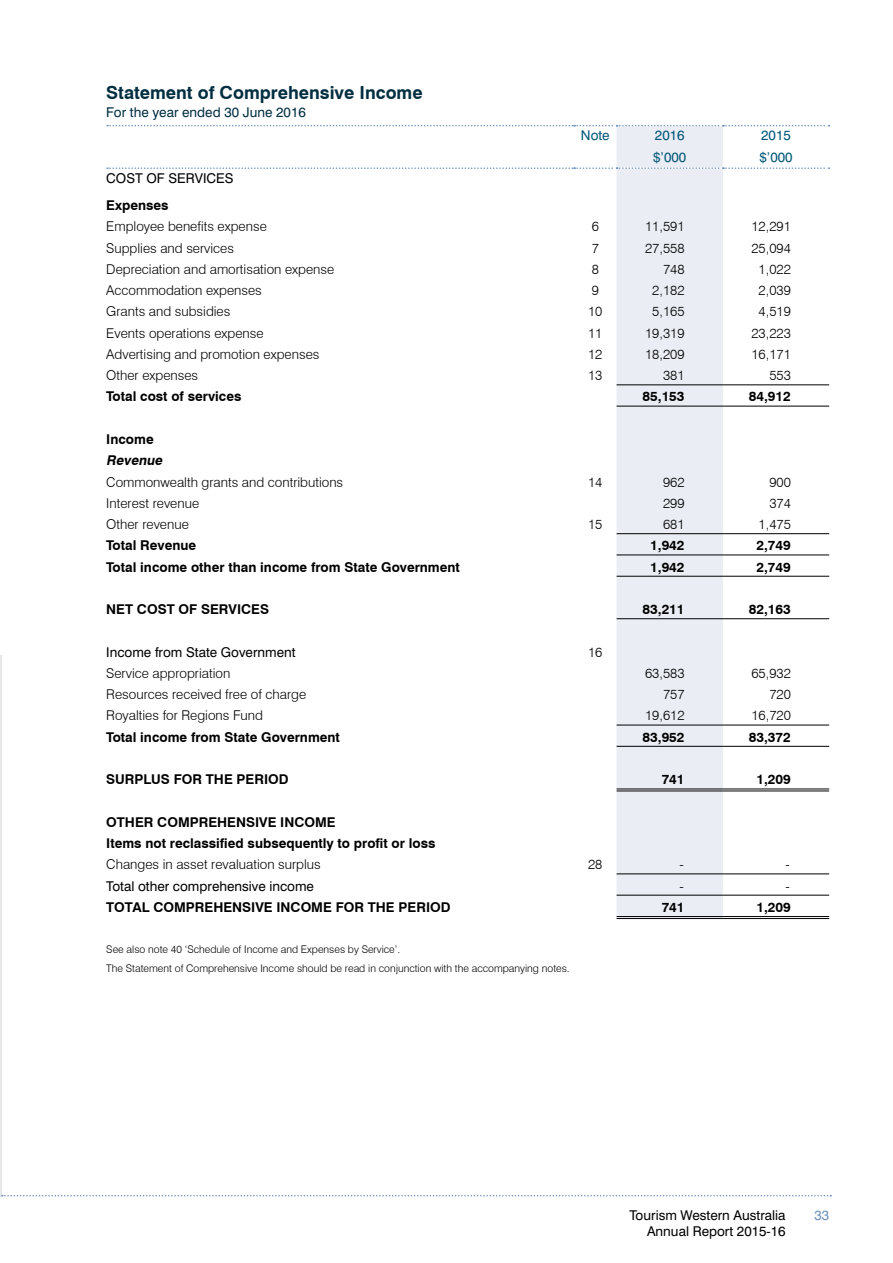
<style>
.page{position:relative;width:893px;height:1263px;background:#fff}
.page>*{position:absolute;margin:0;border:0;box-sizing:border-box;transform-origin:0 0}
.t1{font:700 18px "Swiss 721 BT";color:#002e41}
.t2{font:300 13.5px "Swiss 721 BT";color:#000}
.t3{font:700 13.5px/21.3px "Swiss 721 BT";color:#000}
.t4{font:13.5px "Swiss 721 BT";color:#000}
.t5{font:13.5px "Swiss 721 BT";color:#002e41}
.t6{font:13.5px "Swiss 721 BT";color:#005677}
.t7{font:italic 700 13.5px "Swiss 721 BT";color:#000}
.t8{font:13.5px "Swiss 721 BT";color:#6e91bc}
.t9{font:300 10.5px/18.3px "Swiss 721 BT";color:#000}
</style>
<div class="page">
<div style="left:617px;top:126px;width:106px;height:792px;background:#eaedf4"></div>
<svg style="left:107px;top:125px;width:722px;height:1px"></svg>
<svg style="left:107px;top:167px;width:722px;height:2px"></svg>
<hr style="left:617px;top:384px;width:106px;height:1px;background:#000">
<hr style="left:723px;top:384px;width:106px;height:1px;background:#000">
<hr style="left:617px;top:406px;width:106px;height:1px;background:#000">
<hr style="left:723px;top:406px;width:106px;height:1px;background:#000">
<hr style="left:617px;top:533px;width:106px;height:1px;background:#000">
<hr style="left:723px;top:533px;width:106px;height:1px;background:#000">
<hr style="left:617px;top:555px;width:106px;height:1px;background:#000">
<hr style="left:723px;top:555px;width:106px;height:1px;background:#000">
<hr style="left:617px;top:576px;width:106px;height:1px;background:#000">
<hr style="left:723px;top:576px;width:106px;height:1px;background:#000">
<hr style="left:617px;top:618px;width:106px;height:1px;background:#000">
<hr style="left:723px;top:618px;width:106px;height:1px;background:#000">
<hr style="left:617px;top:725px;width:106px;height:1px;background:#000">
<hr style="left:723px;top:725px;width:106px;height:1px;background:#000">
<hr style="left:617px;top:746px;width:106px;height:1px;background:#000">
<hr style="left:723px;top:746px;width:106px;height:1px;background:#000">
<hr style="left:617px;top:788px;width:106px;height:1px;background:#000">
<hr style="left:617px;top:790px;width:106px;height:1px;background:#000">
<hr style="left:723px;top:788px;width:106px;height:1px;background:#000">
<hr style="left:723px;top:790px;width:106px;height:1px;background:#000">
<hr style="left:617px;top:873px;width:106px;height:1px;background:#000">
<hr style="left:723px;top:873px;width:106px;height:1px;background:#000">
<hr style="left:617px;top:895px;width:106px;height:1px;background:#000">
<hr style="left:723px;top:895px;width:106px;height:1px;background:#000">
<hr style="left:617px;top:916px;width:106px;height:1px;background:#000">
<hr style="left:617px;top:918px;width:106px;height:1px;background:#000">
<hr style="left:723px;top:916px;width:106px;height:1px;background:#000">
<hr style="left:723px;top:918px;width:106px;height:1px;background:#000">
<hr style="left:0;top:655px;width:1px;height:541px;background:#e6e7e8">
<svg style="left:2px;top:1195px;width:829px;height:1px"></svg>
<h1 class="t1" style="left:106px;top:81px;width:318px">Statement of Comprehensive Income</h1>
<p class="t5" style="left:106px;top:104px;width:201px">For the year ended 30 June 2016</p>
<p class="t6" style="left:581px;top:127px;width:30px">Note</p>
<p class="t6" style="left:655px;top:127px;width:31px">2016</p>
<p class="t6" style="left:761px;top:127px;width:31px">2015</p>
<p class="t6" style="left:653px;top:148px;width:35px">$’000</p>
<p class="t6" style="left:759px;top:148px;width:35px">$’000</p>
<p class="t4" style="left:106px;top:170px;width:129px">COST OF SERVICES</p>
<p class="t3" style="left:106px;top:195px;width:64px">Expenses</p>
<p class="t2" style="left:106px;top:218px;width:162px">Employee benefits expense</p>
<p class="t2" style="left:592px;top:218px;width:9px">6</p>
<p class="t2" style="left:645px;top:218px;width:41px">11,591</p>
<p class="t2" style="left:751px;top:218px;width:41px">12,291</p>
<p class="t2" style="left:106px;top:240px;width:129px">Supplies and services</p>
<p class="t2" style="left:592px;top:240px;width:9px">7</p>
<p class="t2" style="left:645px;top:240px;width:41px">27,558</p>
<p class="t2" style="left:751px;top:240px;width:41px">25,094</p>
<p class="t2" style="left:106px;top:261px;width:230px">Depreciation and amortisation expense</p>
<p class="t2" style="left:592px;top:261px;width:9px">8</p>
<p class="t2" style="left:663px;top:261px;width:23px">748</p>
<p class="t2" style="left:759px;top:261px;width:34px">1,022</p>
<p class="t2" style="left:106px;top:282px;width:157px">Accommodation expenses</p>
<p class="t2" style="left:592px;top:282px;width:9px">9</p>
<p class="t2" style="left:652px;top:282px;width:34px">2,182</p>
<p class="t2" style="left:759px;top:282px;width:34px">2,039</p>
<p class="t2" style="left:106px;top:303px;width:126px">Grants and subsidies</p>
<p class="t2" style="left:588px;top:303px;width:16px">10</p>
<p class="t2" style="left:652px;top:303px;width:34px">5,165</p>
<p class="t2" style="left:759px;top:303px;width:34px">4,519</p>
<p class="t2" style="left:106px;top:325px;width:159px">Events operations expense</p>
<p class="t2" style="left:588px;top:325px;width:16px">11</p>
<p class="t2" style="left:645px;top:325px;width:41px">19,319</p>
<p class="t2" style="left:751px;top:325px;width:41px">23,223</p>
<p class="t2" style="left:106px;top:346px;width:215px">Advertising and promotion expenses</p>
<p class="t2" style="left:588px;top:346px;width:16px">12</p>
<p class="t2" style="left:645px;top:346px;width:41px">18,209</p>
<p class="t2" style="left:751px;top:346px;width:41px">16,171</p>
<p class="t2" style="left:106px;top:367px;width:93px">Other expenses</p>
<p class="t2" style="left:588px;top:367px;width:16px">13</p>
<p class="t2" style="left:663px;top:367px;width:23px">381</p>
<p class="t2" style="left:769px;top:367px;width:23px">553</p>
<p class="t3" style="left:106px;top:386px;width:137px">Total cost of services</p>
<p class="t3" style="left:642px;top:386px;width:44px">85,153</p>
<p class="t3" style="left:749px;top:386px;width:44px">84,912</p>
<p class="t3" style="left:106px;top:428px;width:49px">Income</p>
<p class="t7" style="left:106px;top:452px;width:60px">Revenue</p>
<p class="t2" style="left:106px;top:473px;width:238px">Commonwealth grants and contributions</p>
<p class="t2" style="left:588px;top:473px;width:16px">14</p>
<p class="t2" style="left:663px;top:473px;width:23px">962</p>
<p class="t2" style="left:769px;top:473px;width:23px">900</p>
<p class="t2" style="left:106px;top:495px;width:94px">Interest revenue</p>
<p class="t2" style="left:663px;top:495px;width:23px">299</p>
<p class="t2" style="left:769px;top:495px;width:23px">374</p>
<p class="t2" style="left:106px;top:516px;width:84px">Other revenue</p>
<p class="t2" style="left:588px;top:516px;width:16px">15</p>
<p class="t2" style="left:663px;top:516px;width:23px">681</p>
<p class="t2" style="left:759px;top:516px;width:34px">1,475</p>
<p class="t3" style="left:106px;top:535px;width:91px">Total Revenue</p>
<p class="t3" style="left:650px;top:535px;width:36px">1,942</p>
<p class="t3" style="left:756px;top:535px;width:36px">2,749</p>
<p class="t3" style="left:106px;top:556px;width:355px">Total income other than income from State Government</p>
<p class="t3" style="left:650px;top:556px;width:36px">1,942</p>
<p class="t3" style="left:756px;top:556px;width:36px">2,749</p>
<p class="t3" style="left:106px;top:598px;width:164px">NET COST OF SERVICES</p>
<p class="t3" style="left:642px;top:598px;width:44px">83,211</p>
<p class="t3" style="left:749px;top:598px;width:44px">82,163</p>
<p class="t4" style="left:106px;top:644px;width:191px">Income from State Government</p>
<p class="t2" style="left:588px;top:644px;width:16px">16</p>
<p class="t2" style="left:106px;top:665px;width:126px">Service appropriation</p>
<p class="t2" style="left:645px;top:665px;width:41px">63,583</p>
<p class="t2" style="left:751px;top:665px;width:41px">65,932</p>
<p class="t2" style="left:106px;top:686px;width:201px">Resources received free of charge</p>
<p class="t2" style="left:663px;top:686px;width:23px">757</p>
<p class="t2" style="left:769px;top:686px;width:23px">720</p>
<p class="t2" style="left:106px;top:707px;width:158px">Royalties for Regions Fund</p>
<p class="t2" style="left:645px;top:707px;width:41px">19,612</p>
<p class="t2" style="left:751px;top:707px;width:41px">16,720</p>
<p class="t3" style="left:106px;top:726px;width:235px">Total income from State Government</p>
<p class="t3" style="left:642px;top:726px;width:44px">83,952</p>
<p class="t3" style="left:749px;top:726px;width:44px">83,372</p>
<p class="t3" style="left:106px;top:769px;width:184px">SURPLUS FOR THE PERIOD</p>
<p class="t3" style="left:662px;top:769px;width:24px">741</p>
<p class="t3" style="left:756px;top:769px;width:36px">1,209</p>
<p class="t3" style="left:106px;top:811px;width:331px">OTHER COMPREHENSIVE INCOME<br>Items not reclassified subsequently to profit or loss</p>
<p class="t2" style="left:106px;top:856px;width:216px">Changes in asset revaluation surplus</p>
<p class="t2" style="left:588px;top:856px;width:16px">28</p>
<p class="t2" style="left:679px;top:856px;width:6px">-</p>
<p class="t2" style="left:786px;top:856px;width:6px">-</p>
<p class="t4" style="left:106px;top:877px;width:209px">Total other comprehensive income</p>
<p class="t2" style="left:679px;top:877px;width:6px">-</p>
<p class="t2" style="left:786px;top:877px;width:6px">-</p>
<p class="t3" style="left:106px;top:896px;width:346px">TOTAL COMPREHENSIVE INCOME FOR THE PERIOD</p>
<p class="t3" style="left:662px;top:896px;width:24px">741</p>
<p class="t3" style="left:756px;top:896px;width:36px">1,209</p>
<p class="t9" style="left:106px;top:940px;width:465px">See also note 40 ‘Schedule of Income and Expenses by Service’.<br>The Statement of Comprehensive Income should be read in conjunction with the accompanying notes.</p>
<p class="t4" style="left:630px;top:1207px;width:158px">Tourism Western Australia</p>
<p class="t8" style="left:814px;top:1207px;width:16px">33</p>
<p class="t4" style="left:647px;top:1223px;width:140px">Annual Report 2015-16</p>
</div>
